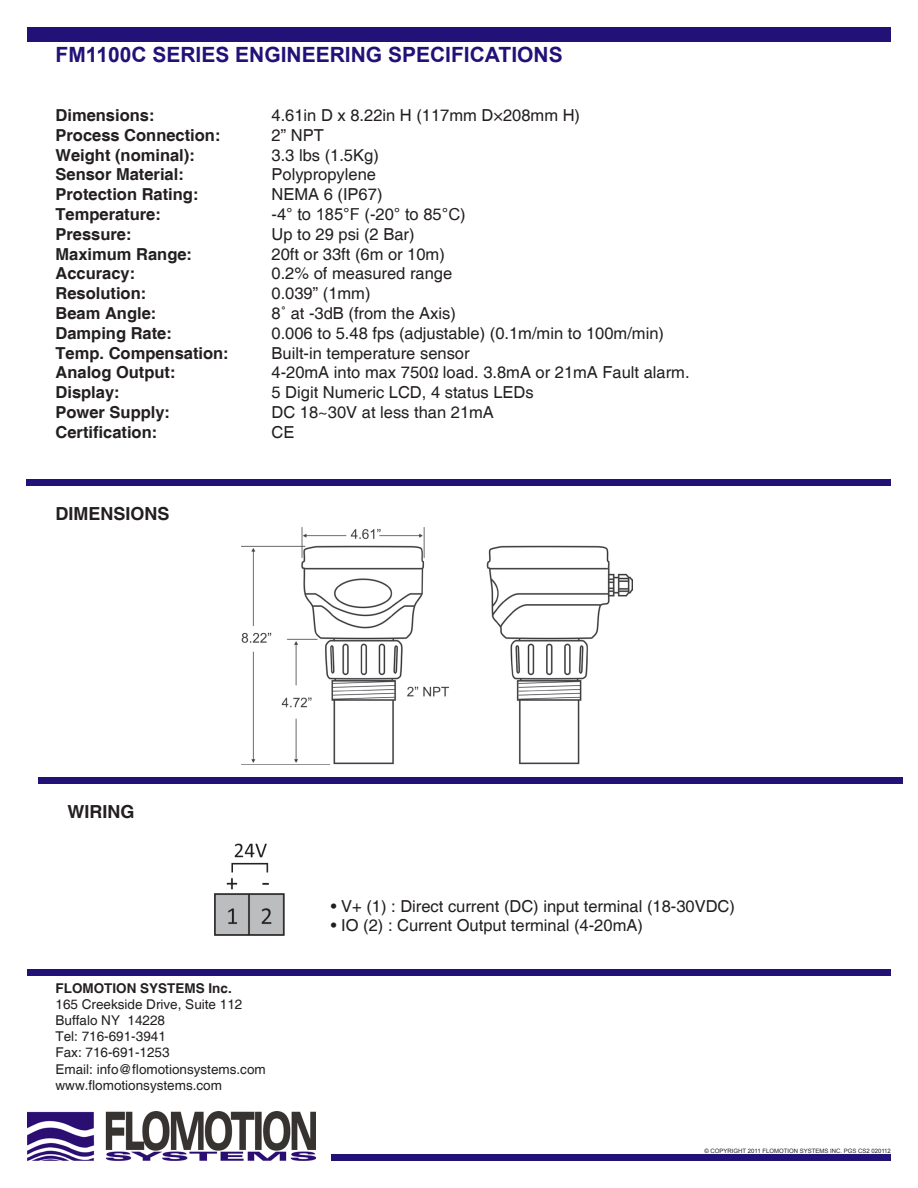
<style>
.page{position:relative;width:918px;height:1188px;background:#fff}
.page>*{position:absolute;margin:0;border:0;box-sizing:border-box;transform-origin:0 0}
.t1{font:700 21px "Arial";color:#217}
.t2{font:700 18px "Helvetica";color:#231f20}
.t3{font:16.5px "Helvetica";color:#231f20}
.t4{font:700 16.5px "Helvetica";color:#231f20}
.t5{font:16.5px "Arial";color:#231f20}
.t6{font:13.5px/16.2px "Helvetica";color:#231f20}
.t7{font:6px "Arial";color:#231f20}
.s1{font-family:"Helvetica"}
.s2{font-weight:700}
</style>
<div class="page">
<img style="left:27px;top:1112px;width:288px;height:49px">
<div style="left:27px;top:27px;width:864px;height:14px;background:#217"></div>
<div style="left:332px;top:1155px;width:559px;height:6px;background:#217"></div>
<div style="left:27px;top:970px;width:864px;height:6px;background:#217"></div>
<div style="left:27px;top:479px;width:864px;height:6px;background:#217"></div>
<img style="left:242px;top:528px;width:390px;height:237px">
<div style="left:39px;top:777px;width:864px;height:6px;background:#217"></div>
<img style="left:214px;top:843px;width:71px;height:93px">
<p class="t1" style="left:56px;top:41px;width:509px">FM1100C SERIES ENGINEERING SPECIFICATIONS</p>
<p class="t4" style="left:56px;top:105px;width:101px">Dimensions:</p>
<p class="t3" style="left:272px;top:106px;width:310px">4.61in D x 8.22in H (117mm D×208mm H)</p>
<p class="t4" style="left:56px;top:125px;width:167px">Process Connection:</p>
<p class="t3" style="left:272px;top:125px;width:54px">2” NPT</p>
<p class="t4" style="left:56px;top:145px;width:141px">Weight (nominal):</p>
<p class="t3" style="left:272px;top:145px;width:109px">3.3 lbs (1.5Kg)</p>
<p class="t4" style="left:56px;top:165px;width:130px">Sensor Material:</p>
<p class="t3" style="left:272px;top:165px;width:106px">Polypropylene</p>
<p class="t4" style="left:56px;top:184px;width:145px">Protection Rating:</p>
<p class="t3" style="left:272px;top:185px;width:112px">NEMA 6 (IP67)</p>
<p class="t4" style="left:56px;top:204px;width:107px">Temperature:</p>
<p class="t5" style="left:272px;top:203px;width:196px"><span class="s1">-4</span>° to 185°F <span class="s1">(-20</span>° to <span class="s1">85</span>°C<span class="s1">)</span></p>
<p class="t4" style="left:56px;top:224px;width:78px">Pressure:</p>
<p class="t3" style="left:272px;top:224px;width:145px">Up to 29 psi (2 Bar)</p>
<p class="t4" style="left:56px;top:244px;width:138px">Maximum Range:</p>
<p class="t3" style="left:272px;top:244px;width:175px">20ft or 33ft (6m or 10m)</p>
<p class="t4" style="left:56px;top:264px;width:81px">Accuracy:</p>
<p class="t3" style="left:272px;top:264px;width:182px">0.2% of measured range</p>
<p class="t4" style="left:56px;top:283px;width:92px">Resolution:</p>
<p class="t3" style="left:272px;top:284px;width:101px">0.039” (1mm)</p>
<p class="t4" style="left:56px;top:303px;width:102px">Beam Angle:</p>
<p class="t3" style="left:272px;top:304px;width:186px">8˚ at -3dB (from the Axis)</p>
<p class="t4" style="left:56px;top:323px;width:118px">Damping Rate:</p>
<p class="t3" style="left:272px;top:323px;width:394px">0.006 to 5.48 fps (adjustable) (0.1m/min to 100m/min)</p>
<p class="t4" style="left:56px;top:343px;width:175px">Temp. Compensation:</p>
<p class="t3" style="left:272px;top:343px;width:200px">Built-in temperature sensor</p>
<p class="t4" style="left:56px;top:363px;width:122px">Analog Output:</p>
<p class="t3" style="left:272px;top:363px;width:420px">4-20mA into max 750Ω load. 3.8mA or 21mA Fault alarm.</p>
<p class="t4" style="left:56px;top:382px;width:66px">Display:</p>
<p class="t3" style="left:272px;top:383px;width:264px">5 Digit Numeric LCD, 4 status LEDs</p>
<p class="t4" style="left:56px;top:402px;width:116px">Power Supply:</p>
<p class="t3" style="left:272px;top:403px;width:224px">DC 18~30V at less than 21mA</p>
<p class="t4" style="left:56px;top:422px;width:103px">Certification:</p>
<p class="t3" style="left:272px;top:422px;width:24px">CE</p>
<p class="t2" style="left:56px;top:503px;width:116px">DIMENSIONS</p>
<p class="t2" style="left:68px;top:801px;width:68px">WIRING</p>
<p class="t6" style="left:56px;top:980px;width:212px"><span class="s2">FLOMOTION SYSTEMS Inc.<br></span>165 Creekside Drive, Suite 112<br>Buffalo NY 14228<br>Tel: 716-691-3941<br>Fax: 716-691-1253<br>Email: info@flomotionsystems.com www.flomotionsystems.com</p>
<p class="t3" style="left:331px;top:896px;width:406px">• V+ (1) : Direct current (DC) input terminal (18-30VDC)</p>
<p class="t3" style="left:331px;top:916px;width:314px">• IO (2) : Current Output terminal (4-20mA)</p>
<p class="t7" style="left:705px;top:1147px;width:188px">© COPYRIGHT 2011 FLOMOTION SYSTEMS INC. PGS CS2 020112</p>
</div>
